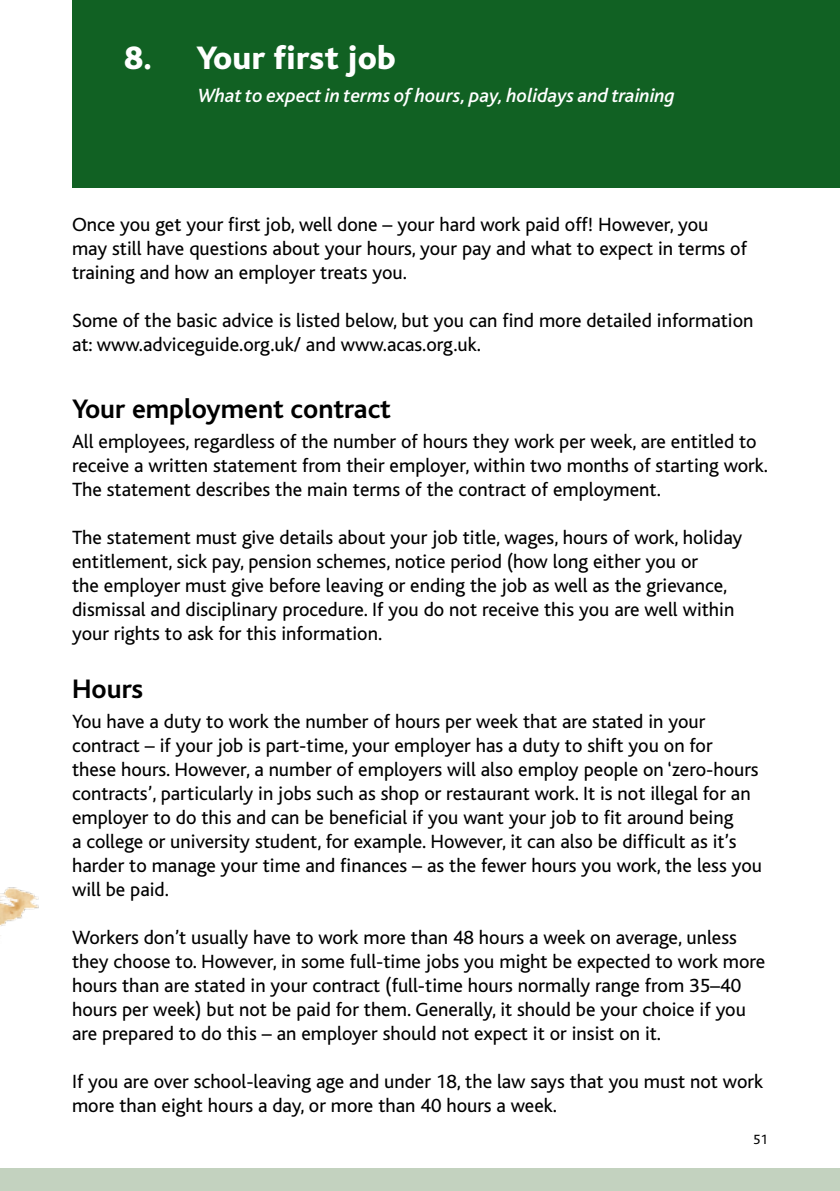
<style>
.page{position:relative;width:840px;height:1191px;background:#fff}
.page>*{position:absolute;margin:0;border:0;box-sizing:border-box;transform-origin:0 0}
.t1{font:800 34px "Bliss";letter-spacing:.01em;color:#fff}
.t2{font:700 28px "Bliss";color:#000}
.t3{font:20px/24px "Bliss";color:#000}
.t4{font:italic 500 20px "Bliss";color:#fff}
.t5{font:14px "Bliss";color:#000}
</style>
<div class="page">
<img style="left:0;top:887px;width:39px;height:49px">
<div style="left:72px;top:0;width:767px;height:187px;background:#116123"></div>
<div style="left:0;top:1168px;width:839px;height:23px;background:#c3d2bf"></div>
<h1 class="t1" style="left:124px;top:40px;width:273px">8. Your first job</h1>
<p class="t4" style="left:198px;top:85px;width:478px">What to expect in terms of hours, pay, holidays and training</p>
<p class="t3" style="left:72px;top:213px;width:676px">Once you get your first job, well done – your hard work paid off! However, you may still have questions about your hours, your pay and what to expect in terms of training and how an employer treats you.</p>
<p class="t3" style="left:72px;top:309px;width:682px">Some of the basic advice is listed below, but you can find more detailed information at: www.adviceguide.org.uk/ and www.acas.org.uk.</p>
<h2 class="t2" style="left:72px;top:394px;width:320px">Your employment contract</h2>
<p class="t3" style="left:72px;top:430px;width:697px">All employees, regardless of the number of hours they work per week, are entitled to receive a written statement from their employer, within two months of starting work.<br>The statement describes the main terms of the contract of employment.</p>
<p class="t3" style="left:72px;top:526px;width:671px">The statement must give details about your job title, wages, hours of work, holiday entitlement, sick pay, pension schemes, notice period (how long either you or<br>the employer must give before leaving or ending the job as well as the grievance, dismissal and disciplinary procedure. If you do not receive this you are well within your rights to ask for this information.</p>
<h2 class="t2" style="left:72px;top:674px;width:73px">Hours</h2>
<p class="t3" style="left:72px;top:709px;width:691px">You have a duty to work the number of hours per week that are stated in your contract – if your job is part-time, your employer has a duty to shift you on for<br>these hours. However, a number of employers will also employ people on ‘zero-hours contracts’, particularly in jobs such as shop or restaurant work. It is not illegal for an employer to do this and can be beneficial if you want your job to fit around being<br>a college or university student, for example. However, it can also be difficult as it’s harder to manage your time and finances – as the fewer hours you work, the less you will be paid.</p>
<p class="t3" style="left:72px;top:925px;width:694px">Workers don’t usually have to work more than 48 hours a week on average, unless they choose to. However, in some full-time jobs you might be expected to work more hours than are stated in your contract (full-time hours normally range from 35–40 hours per week) but not be paid for them. Generally, it should be your choice if you are prepared to do this – an employer should not expect it or insist on it.</p>
<p class="t3" style="left:72px;top:1069px;width:692px">If you are over school-leaving age and under 18, the law says that you must not work more than eight hours a day, or more than 40 hours a week.</p>
<p class="t5" style="left:752px;top:1131px;width:16px">51</p>
</div>
